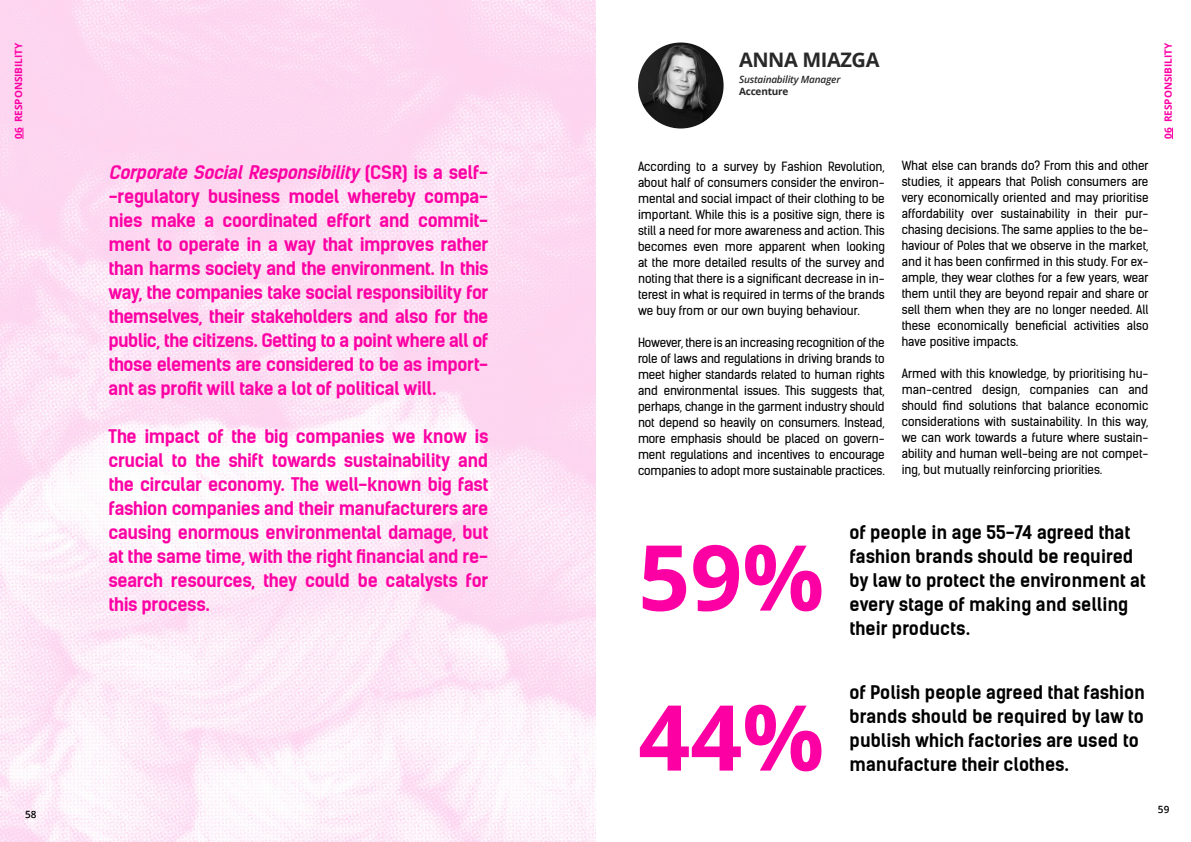
<style>
.page{position:relative;width:1191px;height:842px;background:#fff}
.page>*{position:absolute;margin:0;border:0;box-sizing:border-box;transform-origin:0 0}
.t1{font:700 91px/160px "Open Sans";color:#fd00a4}
.t2{font:700 20px "Open Sans";letter-spacing:-.02em;color:#282828}
.t3{font:700 18px/24px "Kelson Sans BG";letter-spacing:-.025em;color:#fd00a4;text-align:justify}
.t4{font:700 18px/24px "Kelson Sans BG";color:#000}
.t5{font:12px/16px "Kelson Sans BG";color:#000;text-align:justify}
.t6{font:700 10px "Open Sans";color:#fd00a4}
.t7{font:italic 10px "Open Sans";letter-spacing:-.02em;color:#282828}
.t8{font:700 10px "Open Sans";letter-spacing:-.02em;color:#282828}
.t9{font:600 10px "Open Sans";color:#000}
.s1{font-style:italic}
</style>
<div class="page">
<img style="left:0;top:0;width:595px;height:842px">
<img style="left:638px;top:43px;width:85px;height:86px;border-radius:43px">
<p class="t6" style="left:11px;top:139px;width:98px;rotate:-90deg">06 RESPONSIBILITY</p>
<p class="t3" style="left:108px;top:160px;width:381px"><span class="s1">Corporate SocialResponsibility</span>( C S R ) i s a s e l f - -regulatory business model whereby compa&shy;nies make a coordinated effort and commit&shy;ment to operate in a way that improves rather than harms society and the environment. In this way, the companies take social responsibility for themselves, their stakeholders and also for the public, the citizens. Getting to a point where all of those elements are considered to be as import&shy;ant as profit will take a lot of political will.</p>
<p class="t3" style="left:108px;top:424px;width:381px">The impact of the big companies we know is crucial to the shift towards sustainability and the circular economy. The well-known big fast fashion companies and their manufacturers are causing enormous environmental damage, but at the same time, with the right financial and re&shy;search resources, they could be catalysts for this process.</p>
<p class="t9" style="left:25px;top:808px;width:13px">58</p>
<h2 class="t2" style="left:739px;top:45px;width:142px">ANNA MIAZGA</h2>
<p class="t7" style="left:739px;top:72px;width:103px">Sustainability Manager</p>
<p class="t8" style="left:739px;top:84px;width:51px">Accenture</p>
<p class="t5" style="left:638px;top:158px;width:248px">According to a survey by Fashion Revolution, about half of consumers consider the environ&shy;mental and social impact of their clothing to be important. While this is a positive sign, there is still a need for more awareness and action. This becomes even more apparent when looking at the more detailed results of the survey and noting that there is a significant decrease in in&shy;terest in what is required in terms of the brands we buy from or our own buying behaviour.</p>
<p class="t5" style="left:638px;top:334px;width:248px">However, there is an increasing recognition of the role of laws and regulations in driving brands to meet higher standards related to human rights and environmental issues. This suggests that, perhaps, change in the garment industry should not depend so heavily on consumers. Instead, more emphasis should be placed on govern&shy;ment regulations and incentives to encourage companies to adopt more sustainable practices.</p>
<p class="t5" style="left:901px;top:158px;width:248px">What else can brands do? From this and other studies, it appears that Polish consumers are very economically oriented and may prioritise affordability over sustainability in their pur&shy;chasing decisions. The same applies to the be&shy;haviour of Poles that we observe in the market, and it has been confirmed in this study. For ex&shy;ample, they wear clothes for a few years, wear them until they are beyond repair and share or sell them when they are no longer needed. All these economically beneficial activities also have positive impacts.</p>
<p class="t5" style="left:901px;top:366px;width:248px">Armed with this knowledge, by prioritising hu&shy;man-centred design, companies can and should find solutions that balance economic considerations with sustainability. In this way, we can work towards a future where sustain&shy;ability and human well-being are not compet&shy;ing, but mutually reinforcing priorities.</p>
<p class="t6" style="left:1161px;top:139px;width:98px;rotate:-90deg">06 RESPONSIBILITY</p>
<h1 class="t1" style="left:638px;top:495px;width:187px">59%<br>44%</h1>
<h3 class="t4" style="left:849px;top:520px;width:298px">of people in age 55-74 agreed that fashion brands should be required by law to protect the environment at every stage of making and selling their products.</h3>
<h3 class="t4" style="left:849px;top:680px;width:297px">of Polish people agreed that fashion brands should be required by law to publish which factories are used to manufacture their clothes.</h3>
<p class="t9" style="left:1158px;top:802px;width:13px">59</p>
</div>
